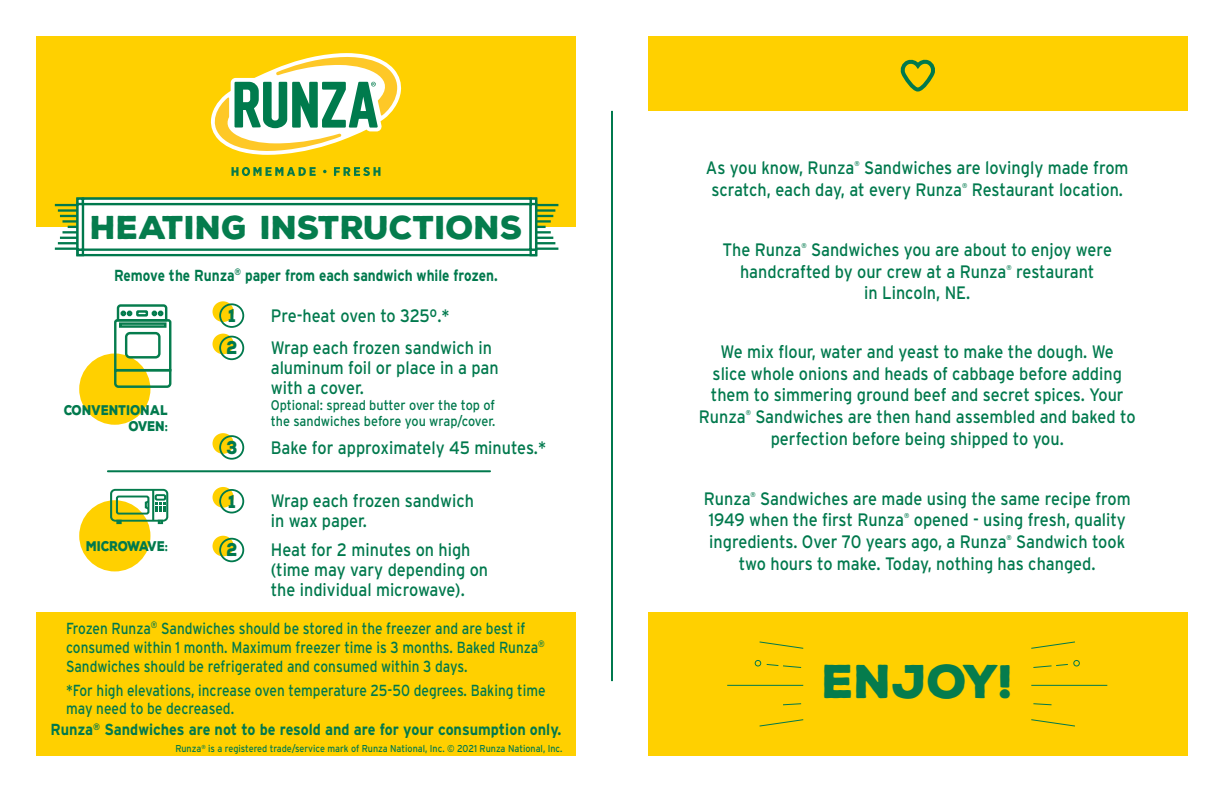
<style>
.page{position:relative;width:1224px;height:792px;background:#fff}
.page>*{position:absolute;margin:0;border:0;box-sizing:border-box;transform-origin:0 0}
.t1{font:900 45.8px "Nexa Rust Sans";color:#057c4d}
.t2{font:900 32px "Nexa Rust Sans";color:#057c4d}
.t3{font:18px/21.6px "Interstate";color:#00794d;scale:.9 1}
.t4{font:18px "Interstate";letter-spacing:-.02em;color:#00794d;scale:.9 1}
.t5{font:900 18px "Nexa Rust Sans";color:#00794d;scale:.85 1}
.t6{font:16px/19.2px "Interstate";color:#00794d;scale:.85 1}
.t7{font:700 16px "Interstate";color:#00794d;scale:.9 1}
.t8{font:700 16px "Interstate";color:#00794d;scale:.85 1}
.t9{font:14px/16px "Interstate";color:#00794d;scale:.9 1}
.t10{font:900 13.6px "Nexa Rust Sans";color:#00794d;scale:.85 1}
.t11{font:10px "Interstate";color:#00794d;scale:.9 1}
.t12{font:7px "Interstate";color:#00794d;scale:.9 1}
</style>
<div class="page">
<hr style="left:611px;top:111px;width:2px;height:570px;background:#00794d">
<div style="left:36px;top:36px;width:540px;height:191px;background:#ffd000"></div>
<svg style="left:232px;top:167px;width:148px;height:9px"></svg>
<svg style="left:211px;top:53px;width:190px;height:102px"></svg>
<div style="left:79px;top:354px;width:71px;height:71px;background:#ffd000;border-radius:50%"></div>
<svg style="left:113px;top:304px;width:59px;height:85px"></svg>
<div style="left:136px;top:310px;width:12px;height:7px;border:2px solid #057c4d"></div>
<div style="left:79px;top:500px;width:71px;height:71px;background:#ffd000;border-radius:50%"></div>
<div style="left:110px;top:489px;width:58px;height:33px;border:2px solid #057c4d;border-radius:4px"></div>
<hr style="left:152px;top:490px;width:2px;height:31px;background:#057c4d">
<div style="left:155px;top:494px;width:11px;height:7px;border:2px solid #057c4d"></div>
<div style="left:116px;top:496px;width:33px;height:19px;border:2px solid #057c4d;border-radius:2px"></div>
<svg style="left:116px;top:520px;width:6px;height:4px"></svg>
<svg style="left:158px;top:520px;width:5px;height:4px"></svg>
<svg style="left:144px;top:499px;width:21px;height:12px"></svg>
<div style="left:76px;top:249px;width:8px;height:7px;border:2px solid #00794d"></div>
<div style="left:83px;top:204px;width:448px;height:46px;background:#fff"></div>
<div style="left:82px;top:203px;width:450px;height:48px;border:2px solid #00794d"></div>
<div style="left:76px;top:197px;width:461px;height:59px;border:2px solid #00794d"></div>
<div style="left:76px;top:197px;width:8px;height:8px;border:2px solid #00794d"></div>
<div style="left:530px;top:197px;width:7px;height:8px;border:2px solid #00794d"></div>
<div style="left:530px;top:249px;width:7px;height:7px;border:2px solid #00794d"></div>
<div style="left:77px;top:204px;width:6px;height:46px;background:#fff"></div>
<div style="left:76px;top:203px;width:8px;height:48px;border:2px solid #00794d"></div>
<div style="left:531px;top:204px;width:5px;height:46px;background:#fff"></div>
<div style="left:530px;top:203px;width:7px;height:48px;border:2px solid #00794d"></div>
<div style="left:83px;top:199px;width:448px;height:5px;background:#fff"></div>
<div style="left:82px;top:197px;width:450px;height:8px;border:2px solid #00794d"></div>
<hr style="left:536px;top:204px;width:22px;height:2px;background:#00794d">
<hr style="left:536px;top:209px;width:19px;height:3px;background:#00794d">
<hr style="left:536px;top:248px;width:22px;height:2px;background:#00794d">
<svg style="left:536px;top:226px;width:19px;height:18px"></svg>
<hr style="left:536px;top:220px;width:15px;height:3px;background:#00794d">
<svg style="left:536px;top:215px;width:17px;height:2px"></svg>
<hr style="left:55px;top:248px;width:22px;height:2px;background:#00794d">
<hr style="left:55px;top:204px;width:22px;height:2px;background:#00794d">
<hr style="left:58px;top:209px;width:19px;height:3px;background:#00794d">
<svg style="left:60px;top:215px;width:17px;height:2px"></svg>
<hr style="left:62px;top:220px;width:15px;height:3px;background:#00794d">
<svg style="left:58px;top:226px;width:19px;height:18px"></svg>
<div style="left:213px;top:301px;width:21px;height:21px;background:#ffd000;border-radius:50%"></div>
<div style="left:219px;top:303px;width:25px;height:25px;border:2px solid #00794d;border-radius:50%"></div>
<div style="left:213px;top:536px;width:21px;height:20px;background:#ffd000;border-radius:50%"></div>
<div style="left:219px;top:538px;width:25px;height:24px;border:2px solid #00794d;border-radius:50%"></div>
<div style="left:213px;top:487px;width:21px;height:21px;background:#ffd000;border-radius:50%"></div>
<div style="left:219px;top:489px;width:25px;height:24px;border:2px solid #00794d;border-radius:50%"></div>
<div style="left:213px;top:433px;width:21px;height:21px;background:#ffd000;border-radius:50%"></div>
<div style="left:219px;top:435px;width:25px;height:25px;border:2px solid #00794d;border-radius:50%"></div>
<div style="left:213px;top:334px;width:21px;height:20px;background:#ffd000;border-radius:50%"></div>
<div style="left:219px;top:336px;width:25px;height:24px;border:2px solid #00794d;border-radius:50%"></div>
<hr style="left:108px;top:470px;width:382px;height:2px;background:#00794d">
<div style="left:648px;top:36px;width:540px;height:75px;background:#ffd000"></div>
<div style="left:648px;top:612px;width:540px;height:144px;background:#ffd000"></div>
<hr style="left:1031px;top:685px;width:76px;height:1px;background:#00794d">
<svg style="left:1031px;top:641px;width:44px;height:8px"></svg>
<svg style="left:1031px;top:719px;width:44px;height:8px"></svg>
<svg style="left:1033px;top:703px;width:19px;height:3px"></svg>
<svg style="left:1033px;top:664px;width:35px;height:4px"></svg>
<div style="left:1073px;top:660px;width:7px;height:6px;border:1px solid #00794d;border-radius:50%"></div>
<hr style="left:727px;top:685px;width:76px;height:1px;background:#00794d">
<svg style="left:759px;top:641px;width:45px;height:8px"></svg>
<svg style="left:759px;top:719px;width:45px;height:8px"></svg>
<svg style="left:783px;top:703px;width:19px;height:3px"></svg>
<svg style="left:755px;top:660px;width:47px;height:8px"></svg>
<svg style="left:900px;top:59px;width:35px;height:33px"></svg>
<div style="left:36px;top:612px;width:540px;height:144px;background:#ffd000"></div>
<p class="t2" style="left:91px;top:206px;width:434px">HEATING INSTRUCTIONS</p>
<p class="t8" style="left:114px;top:266px;width:453px">Remove the Runza<sup>®</sup> paper from each sandwich while frozen.</p>
<p class="t10" style="left:64px;top:400px;width:124px">CONVENTIONAL</p>
<p class="t10" style="left:129px;top:417px;width:48px">OVEN:</p>
<p class="t10" style="left:86px;top:536px;width:98px">MICROWAVE:</p>
<p class="t5" style="left:228px;top:303px;width:10px">1</p>
<p class="t5" style="left:227px;top:336px;width:14px">2</p>
<p class="t5" style="left:227px;top:435px;width:14px">3</p>
<p class="t5" style="left:228px;top:489px;width:10px">1</p>
<p class="t5" style="left:227px;top:538px;width:14px">2</p>
<p class="t4" style="left:271px;top:305px;width:200px">Pre-heat oven to 325º.*</p>
<p class="t3" style="left:271px;top:338px;width:255px;line-height:20px">Wrap each frozen sandwich in aluminum foil or place in a pan with a cover.</p>
<p class="t9" style="left:271px;top:397px;width:251px">Optional: spread butter over the top of the sandwiches before you wrap/cover.</p>
<p class="t3" style="left:271px;top:437px;width:308px">Bake for approximately 45 minutes.*</p>
<p class="t3" style="left:271px;top:491px;width:227px;line-height:20px">Wrap each frozen sandwich in wax paper.</p>
<p class="t3" style="left:271px;top:539px;width:223px">Heat for 2 minutes on high</p>
<p class="t3" style="left:271px;top:560px;width:243px;line-height:20px">(time may vary depending on the individual microwave).</p>
<p class="t6" style="left:66px;top:618px;width:565px">Frozen Runza<sup>®</sup> Sandwiches should be stored in the freezer and are best if consumed within 1 month. Maximum freezer time is 3 months. Baked Runza<sup>®<br></sup>Sandwiches should be refrigerated and consumed within 3 days.</p>
<p class="t6" style="left:66px;top:681px;width:566px;line-height:18px">*For high elevations, increase oven temperature 25-50 degrees. Baking time may need to be decreased.</p>
<p class="t7" style="left:51px;top:720px;width:569px">Runza<sup>®</sup> Sandwiches are not to be resold and are for your consumption only.</p>
<p class="t11" style="left:175px;top:743px;width:432px">Runza<sup>®</sup> is a registered trade/service mark of Runza National, Inc. © 2021 Runza National, Inc.</p>
<p class="t3" style="left:706px;top:157px;width:166px">As you know, Runza</p>
<p class="t12" style="left:854px;top:160px;width:7px">®</p>
<p class="t3" style="left:712px;top:157px;width:465px;text-indent:153px">Sandwiches are lovingly made from scratch, each day, at every Runza</p>
<p class="t12" style="left:962px;top:182px;width:7px">®</p>
<p class="t3" style="left:972px;top:179px;width:169px">Restaurant location.</p>
<p class="t3" style="left:723px;top:239px;width:89px">The Runza</p>
<p class="t12" style="left:802px;top:242px;width:7px">®</p>
<p class="t3" style="left:811px;top:239px;width:336px">Sandwiches you are about to enjoy were</p>
<p class="t3" style="left:740px;top:260px;width:298px">handcrafted by our crew at a Runza</p>
<p class="t12" style="left:1007px;top:263px;width:7px">®</p>
<p class="t3" style="left:1016px;top:260px;width:89px">restaurant</p>
<p class="t3" style="left:864px;top:282px;width:119px">in Lincoln, NE.</p>
<p class="t3" style="left:721px;top:341px;width:439px">We mix flour, water and yeast to make the dough. We</p>
<p class="t3" style="left:713px;top:362px;width:456px">slice whole onions and heads of cabbage before adding</p>
<p class="t3" style="left:711px;top:384px;width:460px">them to simmering ground beef and secret spices. Your</p>
<p class="t3" style="left:699px;top:406px;width:53px">Runza</p>
<p class="t12" style="left:746px;top:409px;width:7px">®</p>
<p class="t3" style="left:771px;top:406px;width:407px;text-indent:-15px">Sandwiches are then hand assembled and baked to perfection before being shipped to you.</p>
<p class="t3" style="left:709px;top:487px;width:470px;text-indent:51px">Sandwiches are made using the same recipe from<br>1949 when the first Runza</p>
<p class="t3" style="left:704px;top:487px;width:53px">Runza</p>
<p class="t12" style="left:751px;top:490px;width:7px">®</p>
<p class="t3" style="left:709px;top:509px;width:464px;text-indent:205px">opened - using fresh, quality ingredients. Over 70 years ago, a Runza</p>
<p class="t12" style="left:904px;top:512px;width:7px">®</p>
<p class="t3" style="left:739px;top:531px;width:431px;text-indent:277px">Sandwich took two hours to make. Today, nothing has changed.</p>
<p class="t12" style="left:1007px;top:534px;width:7px">®</p>
<p class="t1" style="left:822px;top:651px;width:193px">ENJOY!</p>
</div>
